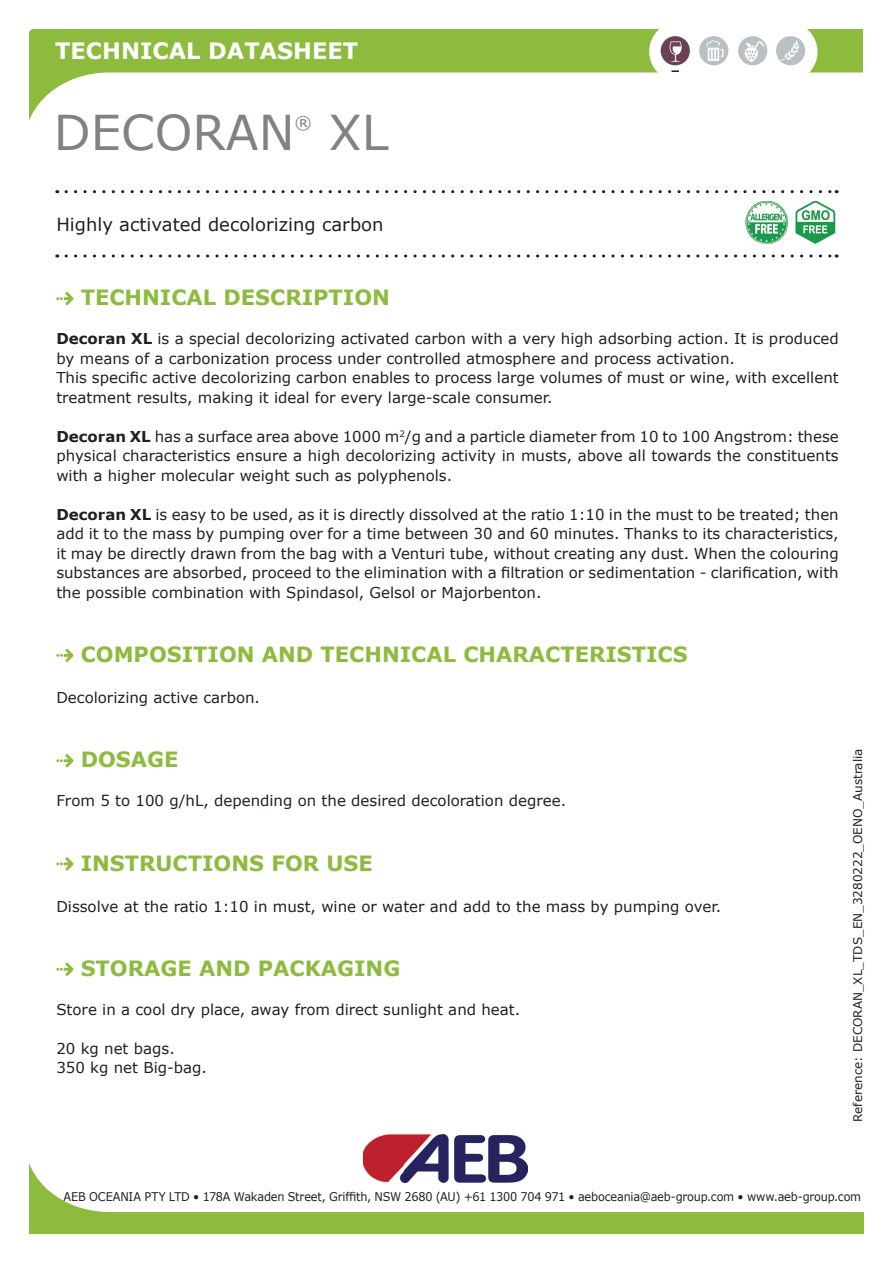
<style>
.page{position:relative;width:893px;height:1263px;background:#fff}
.page>*{position:absolute;margin:0;border:0;box-sizing:border-box;transform-origin:0 0}
.t1{font:48px "Verdana";color:#808285}
.t2{font:700 22.5px "Verdana";color:#fff}
.t3{font:700 21px "Verdana";color:#8dbb3e}
.t4{font:18px "Verdana";color:#231f20}
.t5{font:17.55px "Verdana";color:#808285}
.t6{font:15px/19.5px "Verdana";color:#231f20}
.t7{font:12px "Verdana";letter-spacing:-.01em;color:#231f20;scale:.94 1}
.t8{font:12px "Verdana";letter-spacing:-.01em;color:#231f20}
.s1{font-weight:700}
</style>
<div class="page">
<svg style="left:66px;top:190px;width:771px;height:3px"></svg>
<svg style="left:66px;top:254px;width:771px;height:4px"></svg>
<svg style="left:29px;top:30px;width:834px;height:91px"></svg>
<svg style="left:649px;top:21px;width:167px;height:61px"></svg>
<div style="left:650px;top:22px;width:167px;height:60px;background:#fff;border-radius:30px"></div>
<svg style="left:671px;top:70px;width:8px;height:2px"></svg>
<div style="left:776px;top:36px;width:29px;height:29px;background:#babfc3;border-radius:50%"></div>
<svg style="left:780px;top:40px;width:20px;height:21px"></svg>
<div style="left:738px;top:36px;width:29px;height:29px;background:#babfc3;border-radius:50%"></div>
<div style="left:661px;top:36px;width:29px;height:29px;background:#6c4156;border-radius:50%"></div>
<div style="left:699px;top:36px;width:29px;height:29px;background:#babfc3;border-radius:50%"></div>
<svg style="left:706px;top:40px;width:17px;height:21px"></svg>
<svg style="left:670px;top:41px;width:12px;height:21px"></svg>
<svg style="left:745px;top:41px;width:20px;height:21px"></svg>
<svg style="left:29px;top:1163px;width:834px;height:70px"></svg>
<img style="left:363px;top:1134px;width:165px;height:48px">
<svg style="left:56px;top:292px;width:18px;height:13px"></svg>
<svg style="left:56px;top:649px;width:18px;height:13px"></svg>
<svg style="left:56px;top:754px;width:18px;height:13px"></svg>
<svg style="left:56px;top:857px;width:18px;height:13px"></svg>
<svg style="left:56px;top:963px;width:18px;height:13px"></svg>
<img style="left:745px;top:201px;width:91px;height:44px">
<h2 class="t2" style="left:55px;top:35px;width:304px">TECHNICAL DATASHEET</h2>
<h1 class="t1" style="left:54px;top:100px;width:242px">DECORAN</h1>
<p class="t5" style="left:295px;top:110px;width:19px">®</p>
<h1 class="t1" style="left:329px;top:100px;width:61px">XL</h1>
<p class="t4" style="left:56px;top:212px;width:329px">Highly activated decolorizing carbon</p>
<h3 class="t3" style="left:81px;top:283px;width:311px">TECHNICAL DESCRIPTION</h3>
<p class="t6" style="left:56px;top:329px;width:784px"><span class="s1">Decoran XL</span> is a special decolorizing activated carbon with a very high adsorbing action. It is produced by means of a carbonization process under controlled atmosphere and process activation.<br>This specific active decolorizing carbon enables to process large volumes of must or wine, with excellent treatment results, making it ideal for every large-scale consumer.</p>
<p class="t6" style="left:56px;top:426px;width:784px;text-align:justify"><span class="s1">Decoran XL</span> has a surface area above 1000 m<sup>2</sup>/g and a particle diameter from 10 to 100 Angstrom: these physical characteristics ensure a high decolorizing activity in musts, above all towards the constituents with a higher molecular weight such as polyphenols.</p>
<p class="t6" style="left:56px;top:504px;width:784px;text-align:justify"><span class="s1">Decoran XL</span> is easy to be used, as it is directly dissolved at the ratio 1:10 in the must to be treated; then add it to the mass by pumping over for a time between 30 and 60 minutes. Thanks to its characteristics, it may be directly drawn from the bag with a Venturi tube, without creating any dust. When the colouring substances are absorbed, proceed to the elimination with a filtration or sedimentation - clarification, with the possible combination with Spindasol, Gelsol or Majorbenton.</p>
<h3 class="t3" style="left:81px;top:639px;width:608px">COMPOSITION AND TECHNICAL CHARACTERISTICS</h3>
<p class="t6" style="left:56px;top:688px;width:205px">Decolorizing active carbon.</p>
<h3 class="t3" style="left:81px;top:745px;width:99px">DOSAGE</h3>
<p class="t6" style="left:56px;top:791px;width:511px">From 5 to 100 g/hL, depending on the desired decoloration degree.</p>
<h3 class="t3" style="left:81px;top:848px;width:294px">INSTRUCTIONS FOR USE</h3>
<p class="t6" style="left:56px;top:896px;width:666px">Dissolve at the ratio 1:10 in must, wine or water and add to the mass by pumping over.</p>
<h3 class="t3" style="left:81px;top:953px;width:321px">STORAGE AND PACKAGING</h3>
<p class="t6" style="left:56px;top:999px;width:465px">Store in a cool dry place, away from direct sunlight and heat.</p>
<p class="t6" style="left:56px;top:1038px;width:152px">20 kg net bags.<br>350 kg net Big-bag.</p>
<p class="t8" style="left:850px;top:1122px;width:375px;rotate:-90deg">Reference: DECORAN_XL_TDS_EN_3280222_OENO_Australia</p>
<p class="t7" style="left:64px;top:1188px;width:850px">AEB OCEANIA PTY LTD • 178A Wakaden Street, Griffith, NSW 2680 (AU) +61 1300 704 971 • aeboceania@aeb-group.com • www.aeb-group.com</p>
</div>
